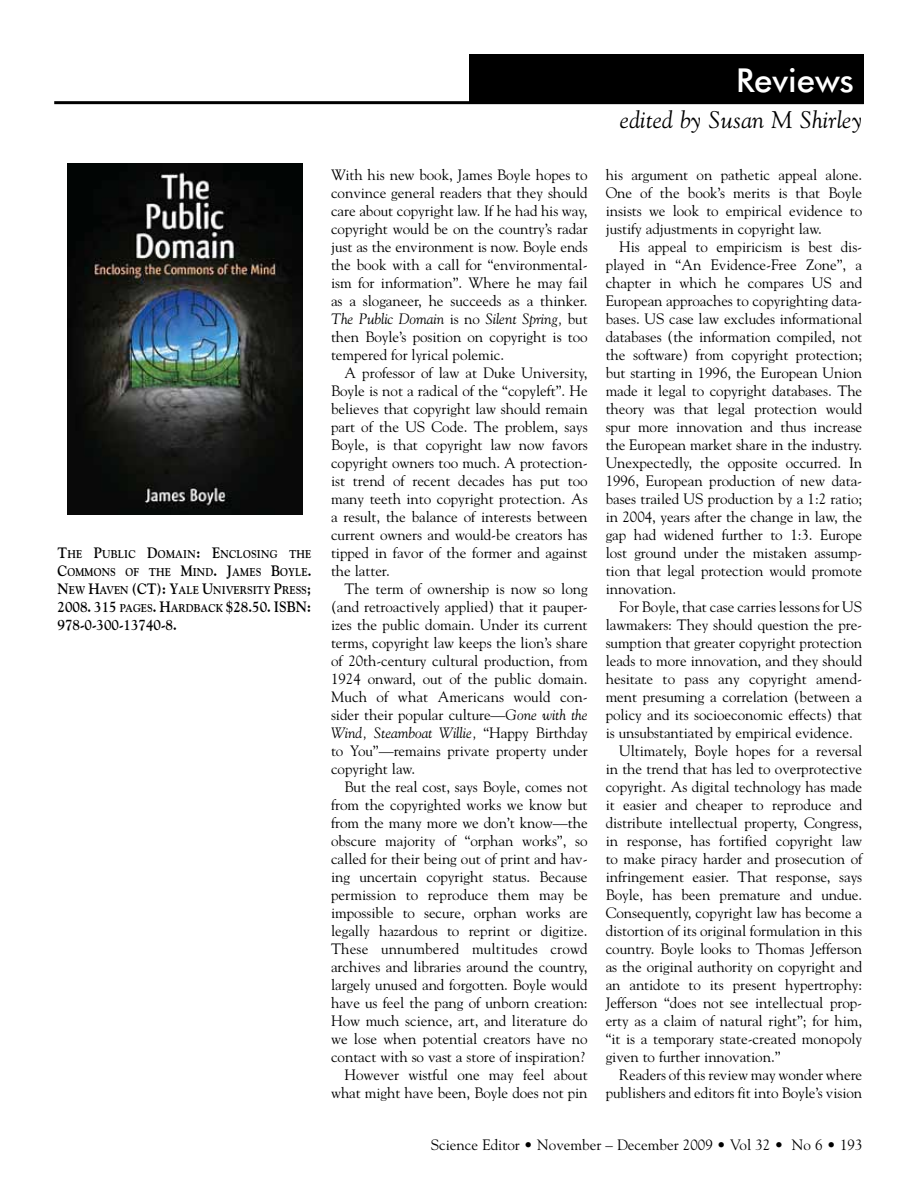
<style>
.page{position:relative;width:918px;height:1188px;background:#fff}
.page>*{position:absolute;margin:0;border:0;box-sizing:border-box;transform-origin:0 0}
.t1{font:500 33px "Futura BT";color:#fff}
.t2{font:italic 24px "Goudy";letter-spacing:.01em;color:#000}
.t3{font:15px/18px "Goudy";letter-spacing:-.005em;color:#000;text-align:justify}
.t4{font:700 15px "Goudy";color:#000;scale:.9 1}
.t5{font:700 11.25px/18px "Goudy";letter-spacing:.015em;color:#000;text-align:justify;scale:.9 1}
.s1{font-size:15px}
.s2{font-size:11.25px}
.s3{font-style:italic}
</style>
<div class="page">
<hr style="left:54px;top:101px;width:810px;height:3px;background:#000">
<div style="left:470px;top:54px;width:394px;height:50px;background:#000"></div>
<img style="left:68px;top:164px;width:235px;height:350px">
<p class="t5" style="left:58px;top:545px;width:284px"><span class="s1">T</span>HE <span class="s1">P</span>UBLIC <span class="s1">D</span>OMAIN<span class="s1">: E</span>NCLOSING THE <span class="s1">C</span>OMMONS OF THE <span class="s1">M</span>IND<span class="s1">. J</span>AMES <span class="s1">B</span>OYLE<span class="s1">.<br>N</span>EW <span class="s1">H</span>AVEN <span class="s1">(CT): Y</span>ALE <span class="s1">U</span>NIVERSITY <span class="s1">P</span>RESS<span class="s1">;</span></p>
<p class="t4" style="left:58px;top:598px;width:251px">2008. 315 <span class="s2">PAGES</span>. H<span class="s2">ARDBACK</span> $28.50. ISBN</p>
<p class="t4" style="left:307px;top:598px;width:6px">:</p>
<p class="t4" style="left:58px;top:616px;width:134px">978-0-300-13740-8.</p>
<h1 class="t1" style="left:736px;top:60px;width:119px">Reviews</h1>
<p class="t3" style="left:331px;top:165px;width:258px">With his new book, James Boyle hopes to convince general readers that they should care about copyright law. If he had his way, copyright would be on the country’s radar just as the environment is now. Boyle ends the book with a call for “environmental&shy;ism for information”. Where he may fail as a sloganeer, he succeeds as a thinker.<br><span class="s3">The Public Domain</span> is no <span class="s3">Silent Spring,</span> but then Boyle’s position on copyright is too tempered for lyrical polemic.</p>
<p class="t3" style="left:331px;top:363px;width:258px;text-indent:14px">A professor of law at Duke University, Boyle is not a radical of the “copyleft”. He believes that copyright law should remain part of the US Code. The problem, says Boyle, is that copyright law now favors copyright owners too much. A protection&shy;ist trend of recent decades has put too many teeth into copyright protection. As a result, the balance of interests between current owners and would-be creators has tipped in favor of the former and against the latter.</p>
<p class="t3" style="left:331px;top:579px;width:258px;text-indent:14px">The term of ownership is now so long (and retroactively applied) that it pauper&shy;izes the public domain. Under its current terms, copyright law keeps the lion’s share of 20th-century cultural production, from 1924 onward, out of the public domain.<br>Much of what Americans would con&shy;sider their popular culture—<span class="s3">Gone with the Wind, Steamboat Willie,</span> “Happy Birthday to You”—remains private property under copyright law.</p>
<p class="t3" style="left:331px;top:777px;width:258px;text-align:right">But the real cost, says Boyle, comes not from the copyrighted works we know but from the many more we don’t know—the obscure majority of “orphan works”, so called for their being out of print and hav&shy;ing uncertain copyright status. Because permission to reproduce them may be impossible to secure, orphan works are legally hazardous to reprint or digitize.<br>These unnumbered multitudes crowd archives and libraries around the country, largely unused and forgotten. Boyle would have us feel the pang of unborn creation:<br>How much science, art, and literature do we lose when potential creators have no contact with so vast a store of inspiration?<br>However wistful one may feel about what might have been, Boyle does not pin</p>
<h2 class="t2" style="left:620px;top:106px;width:244px">edited by Susan M Shirley</h2>
<p class="t3" style="left:606px;top:165px;width:258px">his argument on pathetic appeal alone.<br>One of the book’s merits is that Boyle insists we look to empirical evidence to justify adjustments in copyright law.</p>
<p class="t3" style="left:606px;top:237px;width:258px;text-indent:14px">His appeal to empiricism is best dis&shy;played in “An Evidence-Free Zone”, a chapter in which he compares US and European approaches to copyrighting data&shy;bases. US case law excludes informational databases (the information compiled, not the software) from copyright protection; but starting in 1996, the European Union made it legal to copyright databases. The theory was that legal protection would spur more innovation and thus increase the European market share in the industry.<br>Unexpectedly, the opposite occurred. In 1996, European production of new data&shy;bases trailed US production by a 1:2 ratio; in 2004, years after the change in law, the gap had widened further to 1:3. Europe lost ground under the mistaken assump&shy;tion that legal protection would promote innovation.</p>
<p class="t3" style="left:619px;top:597px;width:245px">For Boyle, that case carries lessons for US</p>
<p class="t3" style="left:606px;top:615px;width:258px">lawmakers: They should question the pre-</p>
<p class="t3" style="left:606px;top:633px;width:258px">sumption that greater copyright protection</p>
<p class="t3" style="left:606px;top:651px;width:258px">leads to more innovation, and they should</p>
<p class="t3" style="left:606px;top:669px;width:258px">hesitate to pass any copyright amend-</p>
<p class="t3" style="left:606px;top:687px;width:258px">ment presuming a correlation (between a</p>
<p class="t3" style="left:606px;top:705px;width:258px">policy and its socioeconomic effects) that</p>
<p class="t3" style="left:606px;top:723px;width:249px">is unsubstantiated by empirical evidence.</p>
<p class="t3" style="left:619px;top:741px;width:245px">Ultimately, Boyle hopes for a reversal</p>
<p class="t3" style="left:606px;top:759px;width:258px">in the trend that has led to overprotective</p>
<p class="t3" style="left:606px;top:777px;width:258px">copyright. As digital technology has made</p>
<p class="t3" style="left:606px;top:795px;width:258px">it easier and cheaper to reproduce and</p>
<p class="t3" style="left:606px;top:813px;width:258px">distribute intellectual property, Congress,</p>
<p class="t3" style="left:606px;top:831px;width:258px">in response, has fortified copyright law</p>
<p class="t3" style="left:606px;top:849px;width:258px">to make piracy harder and prosecution of</p>
<p class="t3" style="left:606px;top:867px;width:258px">infringement easier. That response, says</p>
<p class="t3" style="left:606px;top:885px;width:258px">Boyle, has been premature and undue.</p>
<p class="t3" style="left:606px;top:903px;width:258px">Consequently, copyright law has become a</p>
<p class="t3" style="left:606px;top:921px;width:258px">distortion of its original formulation in this</p>
<p class="t3" style="left:606px;top:939px;width:258px">country. Boyle looks to Thomas Jefferson</p>
<p class="t3" style="left:606px;top:957px;width:258px">as the original authority on copyright and</p>
<p class="t3" style="left:606px;top:975px;width:258px">an antidote to its present hypertrophy:</p>
<p class="t3" style="left:606px;top:993px;width:258px">Jefferson “does not see intellectual prop-</p>
<p class="t3" style="left:606px;top:1011px;width:258px">erty as a claim of natural right”; for him,</p>
<p class="t3" style="left:606px;top:1029px;width:258px">“it is a temporary state-created monopoly</p>
<p class="t3" style="left:606px;top:1047px;width:176px">given to further innovation.”</p>
<p class="t3" style="left:619px;top:1065px;width:245px">Readers of this review may wonder where</p>
<p class="t3" style="left:606px;top:1083px;width:258px">publishers and editors fit into Boyle’s vision</p>
<p class="t3" style="left:431px;top:1136px;width:433px">Science Editor • November – December 2009 • Vol 32 • No 6 • 193</p>
</div>
